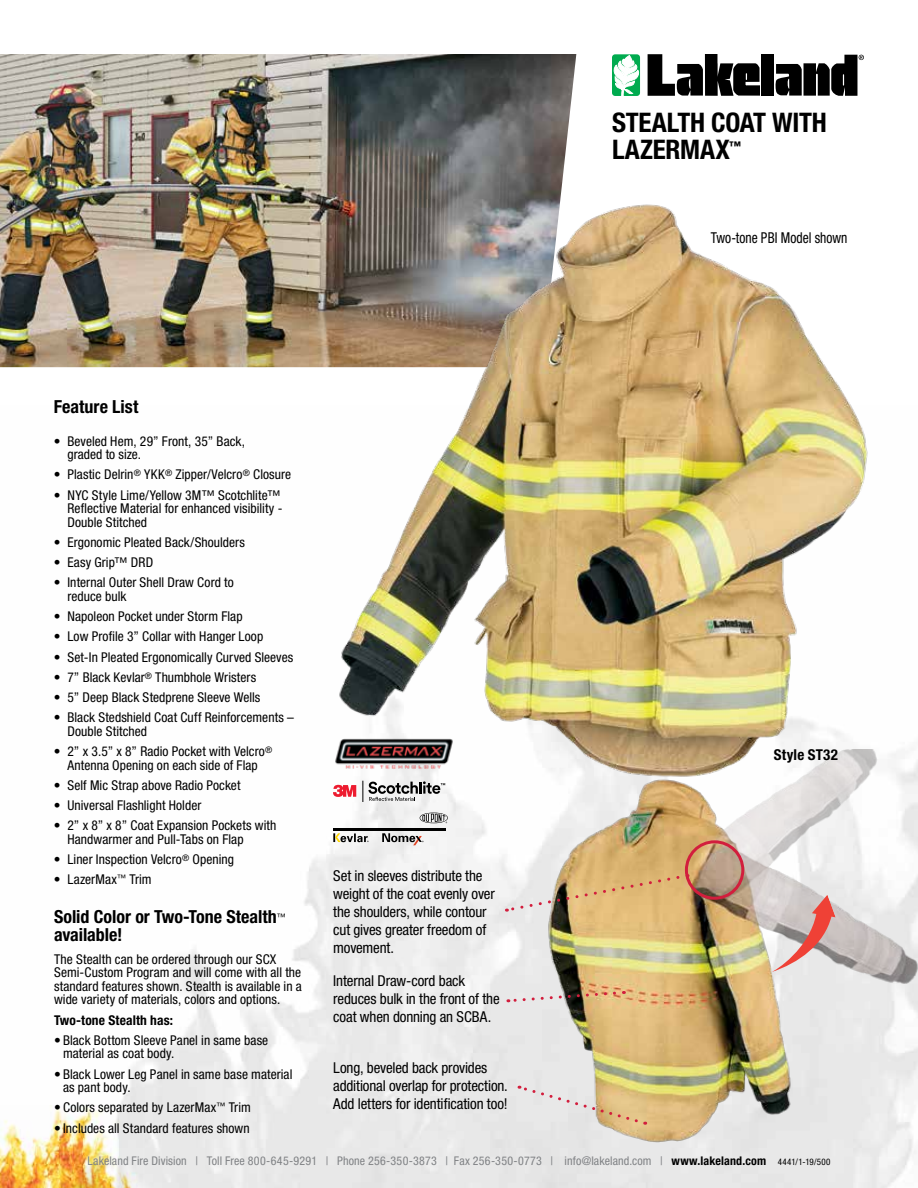
<style>
.page{position:relative;width:918px;height:1188px;background:#fff}
.page>*{position:absolute;margin:0;border:0;box-sizing:border-box;transform-origin:0 0}
.t1{font:700 condensed 27px/27px "Helvetica Neue LT Std";letter-spacing:-.01em;color:#000}
.t2{font:700 condensed 18px/18px "Helvetica Neue LT Std";letter-spacing:-.005em;color:#000}
.t3{font:condensed 15px/18px "Helvetica Neue LT Std";letter-spacing:-.01em;color:#000}
.t4{font:condensed 15px "Helvetica Neue LT Std";letter-spacing:-.01em;color:#000;scale:.9 1}
.t5{font:700 condensed 15px "Helvetica Neue LT Std";letter-spacing:.015em;color:#000}
.t6{font:condensed 13.5px/13.5px "Helvetica Neue LT Std";letter-spacing:.005em;color:#000}
.t7{font:700 condensed 13.5px "Helvetica Neue LT Std";letter-spacing:.01em;color:#000}
.t8{font:condensed 12px "Helvetica Neue LT Std";letter-spacing:.01em;color:#808285}
.t9{font:700 condensed 12px "Helvetica Neue LT Std";color:#000}
.s1{font-weight:700;color:#000}
.s2{font-size:9px;color:#000}
</style>
<div class="page">
<img style="left:121px;top:749px;width:796px;height:439px">
<img style="left:0;top:1105px;width:143px;height:83px">
<img style="left:0;top:54px;width:576px;height:313px">
<img style="left:333px;top:201px;width:540px;height:579px">
<img style="left:544px;top:750px;width:374px;height:392px">
<svg style="left:771px;top:895px;width:65px;height:77px;background:#d5b2b0"></svg>
<svg style="left:363px;top:781px;width:82px;height:21px"></svg>
<svg style="left:333px;top:785px;width:23px;height:12px"></svg>
<img style="left:333px;top:737px;width:121px;height:35px">
<svg style="left:333px;top:833px;width:36px;height:9px"></svg>
<svg style="left:382px;top:833px;width:42px;height:12px"></svg>
<hr style="left:333px;top:828px;width:112px;height:2px;background:#000">
<svg style="left:420px;top:813px;width:28px;height:10px"></svg>
<svg style="left:648px;top:54px;width:112px;height:42px"></svg>
<div style="left:761px;top:54px;width:13px;height:42px;background:#000"></div>
<div style="left:612px;top:54px;width:28px;height:42px;background:#00ab4f;border-radius:3px"></div>
<svg style="left:614px;top:55px;width:25px;height:41px"></svg>
<svg style="left:775px;top:55px;width:89px;height:41px"></svg>
<svg style="left:506px;top:874px;width:182px;height:39px;background:#d9bc8f"></svg>
<svg style="left:508px;top:990px;width:116px;height:14px;background:#c6ae9b"></svg>
<svg style="left:519px;top:1085px;width:127px;height:40px;background:#e2d3bb"></svg>
<div style="left:685px;top:840px;width:59px;height:60px;border:3px solid #d21e3d;border-radius:50%"></div>
<h1 class="t1" style="left:612px;top:109px;width:216px">STEALTH COAT WITH<br>LAZERMAX</h1>
<p class="t9" style="left:729px;top:139px;width:13px">™</p>
<h2 class="t2" style="left:54px;top:397px;width:86px">Feature List</h2>
<p class="t6" style="left:67px;top:434px;width:179px;text-indent:-14px">• Beveled Hem, 29” Front, 35” Back, graded to size.</p>
<p class="t6" style="left:54px;top:468px;width:239px">• Plastic Delrin<sup>®</sup> YKK<sup>®</sup> Zipper/Velcro<sup>®</sup> Closure</p>
<p class="t6" style="left:67px;top:488px;width:217px;text-indent:-14px">• NYC Style Lime/Yellow 3M™ Scotchlite™<br>Reflective Material for enhanced visibility -<br>Double Stitched</p>
<p class="t6" style="left:54px;top:535px;width:193px">• Ergonomic Pleated Back/Shoulders</p>
<p class="t6" style="left:54px;top:555px;width:101px">• Easy Grip™ DRD</p>
<p class="t6" style="left:67px;top:576px;width:168px;text-indent:-14px">• Internal Outer Shell Draw Cord to reduce bulk</p>
<p class="t6" style="left:54px;top:609px;width:190px">• Napoleon Pocket under Storm Flap</p>
<p class="t6" style="left:54px;top:630px;width:211px">• Low Profile 3” Collar with Hanger Loop</p>
<p class="t6" style="left:54px;top:650px;width:241px">• Set-In Pleated Ergonomically Curved Sleeves</p>
<p class="t6" style="left:54px;top:670px;width:204px">• 7” Black Kevlar<sup>®</sup> Thumbhole Wristers</p>
<p class="t6" style="left:54px;top:690px;width:208px">• 5” Deep Black Stedprene Sleeve Wells</p>
<p class="t6" style="left:67px;top:711px;width:228px;text-indent:-14px">• Black Stedshield Coat Cuff Reinforcements –<br>Double Stitched</p>
<p class="t6" style="left:54px;top:744px;width:220px;text-align:center">• 2” x 3.5” x 8” Radio Pocket with Velcro<sup>®<br></sup>Antenna Opening on each side of Flap</p>
<p class="t6" style="left:54px;top:778px;width:188px">• Self Mic Strap above Radio Pocket</p>
<p class="t6" style="left:54px;top:798px;width:149px">• Universal Flashlight Holder</p>
<p class="t6" style="left:67px;top:819px;width:211px;text-indent:-14px">• 2” x 8” x 8” Coat Expansion Pockets with<br>Handwarmer and Pull-Tabs on Flap</p>
<p class="t6" style="left:54px;top:852px;width:182px">• Liner Inspection Velcro<sup>®</sup> Opening</p>
<p class="t6" style="left:54px;top:873px;width:99px">• LazerMax<sup>™</sup> Trim</p>
<h2 class="t2" style="left:54px;top:908px;width:233px">Solid Color or Two-Tone Stealth<sup>™ </sup>available!</h2>
<p class="t6" style="left:54px;top:952px;width:249px">The Stealth can be ordered through our SCX Semi-Custom Program and will come with all the standard features shown. Stealth is available in a wide variety of materials, colors and options.</p>
<p class="t7" style="left:54px;top:1012px;width:120px">Two-tone Stealth has:</p>
<p class="t6" style="left:63px;top:1033px;width:207px;text-indent:-9px">• Black Bottom Sleeve Panel in same base material as coat body.</p>
<p class="t6" style="left:63px;top:1067px;width:231px;text-indent:-9px">• Black Lower Leg Panel in same base material as pant body.</p>
<p class="t6" style="left:54px;top:1101px;width:198px">• Colors separated by LazerMax<sup>™</sup> Trim</p>
<p class="t6" style="left:54px;top:1121px;width:197px">• Includes all Standard features shown</p>
<p class="t3" style="left:333px;top:866px;width:163px">Set in sleeves distribute the weight of the coat evenly over the shoulders, while contour cut gives greater freedom of movement.</p>
<p class="t3" style="left:333px;top:972px;width:168px">Internal Draw-cord back reduces bulk in the front of the coat when donning an SCBA.</p>
<p class="t3" style="left:333px;top:1058px;width:176px">Long, beveled back provides additional overlap for protection.<br>Add letters for identification too!</p>
<p class="t4" style="left:711px;top:229px;width:153px">Two-tone PBI Model shown</p>
<p class="t5" style="left:774px;top:746px;width:65px">Style ST32</p>
<p class="t8" style="left:88px;top:1154px;width:744px">Lakeland Fire Division | Toll Free 800-645-9291 | Phone 256-350-3873 | Fax 256-350-0773 | info@lakeland.com | <span class="s1">www.lakeland.com</span> <span class="s2">4441/1-19/500</span></p>
</div>
